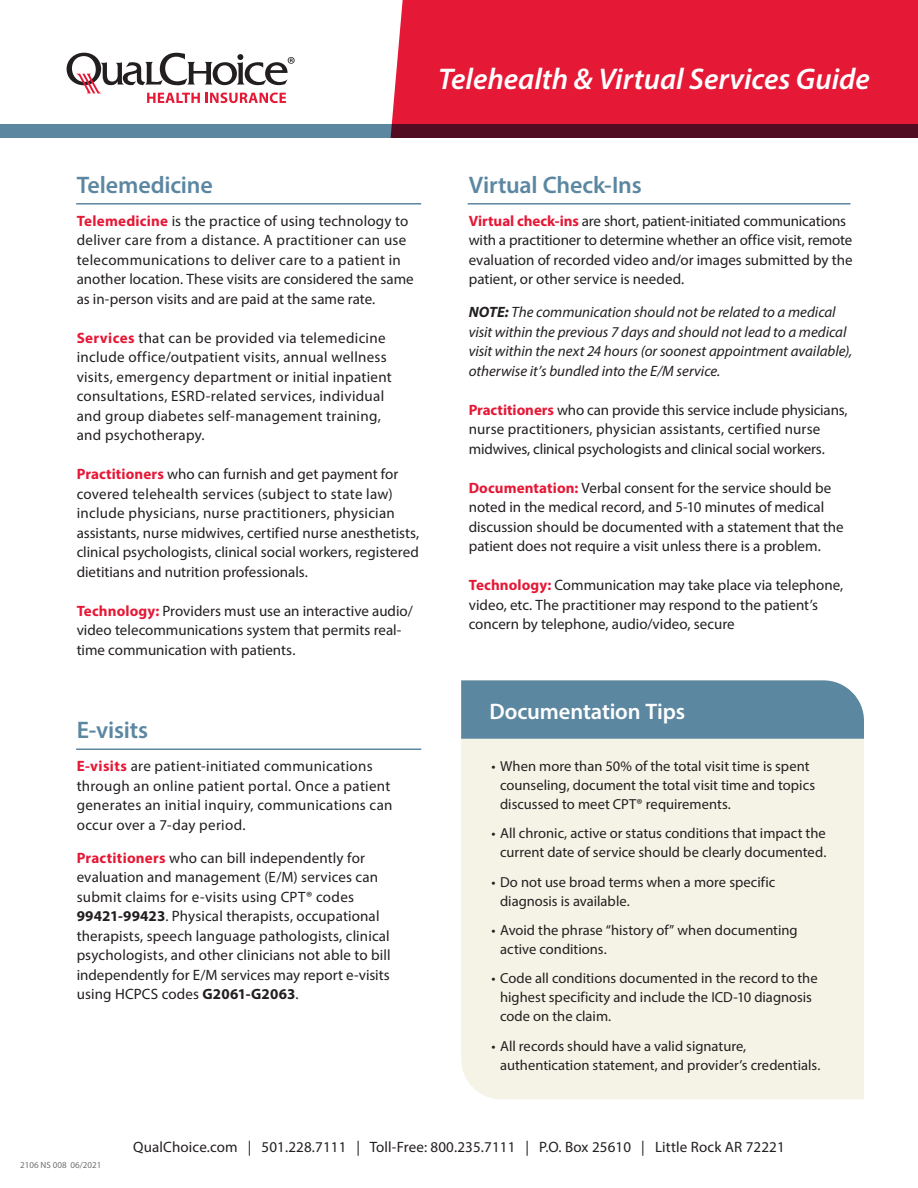
<style>
.page{position:relative;width:918px;height:1188px;background:#fff}
.page>*{position:absolute;margin:0;border:0;box-sizing:border-box;transform-origin:0 0}
.t1{font:italic 600 30px "Myriad Pro";color:#fff}
.t2{font:600 24px "Myriad Pro";letter-spacing:-.01em;color:#5c87a1}
.t3{font:600 22.5px "Myriad Pro";letter-spacing:-.005em;color:#fff}
.t4{font:15px/19.5px "Myriad Pro";letter-spacing:.005em;color:#231f20}
.t5{font:italic 15px/19.5px "Myriad Pro";color:#231f20}
.t6{font:14.55px/18.9px "Myriad Pro";color:#231f20}
.t7{font:9px "Myriad Pro";color:#6f7073}
.s1{font-weight:700;color:#e51836}
.s2{font-weight:700}
</style>
<div class="page">
<svg style="left:67px;top:52px;width:228px;height:51px"></svg>
<div style="left:0;top:125px;width:918px;height:13px;background:#5c87a1"></div>
<svg style="left:391px;top:0;width:527px;height:138px;background:#d61936"></svg>
<div style="left:461px;top:739px;width:403px;height:360px;background:#f5f3e6"></div>
<div style="left:461px;top:680px;width:403px;height:59px;background:#5c87a1"></div>
<hr style="left:76px;top:203px;width:345px;height:2px;background:#5c87a1">
<hr style="left:76px;top:748px;width:345px;height:2px;background:#5c87a1">
<hr style="left:468px;top:203px;width:383px;height:2px;background:#5c87a1">
<h1 class="t1" style="left:438px;top:60px;width:433px">Telehealth &amp; Virtual Services Guide</h1>
<h2 class="t2" style="left:77px;top:170px;width:138px">Telemedicine</h2>
<p class="t4" style="left:77px;top:211px;width:339px"><span class="s1">Telemedicine</span> is the practice of using technology to deliver care from a distance. A practitioner can use telecommunications to deliver care to a patient in another location. These visits are considered the same as in-person visits and are paid at the same rate.</p>
<p class="t4" style="left:77px;top:328px;width:317px"><span class="s1">Services</span> that can be provided via telemedicine include office/outpatient visits, annual wellness visits, emergency department or initial inpatient consultations, ESRD-related services, individual and group diabetes self-management training, and psychotherapy.</p>
<p class="t4" style="left:77px;top:464px;width:344px"><span class="s1">Practitioners</span> who can furnish and get payment for covered telehealth services (subject to state law) include physicians, nurse practitioners, physician assistants, nurse midwives, certified nurse anesthetists, clinical psychologists, clinical social workers, registered dietitians and nutrition professionals.</p>
<p class="t4" style="left:77px;top:601px;width:338px"><span class="s1">Technology:</span> Providers must use an interactive audio/ video telecommunications system that permits real&shy;time communication with patients.</p>
<h2 class="t2" style="left:77px;top:715px;width:73px">E-visits</h2>
<p class="t4" style="left:77px;top:756px;width:317px"><span class="s1">E-visits</span> are patient-initiated communications through an online patient portal. Once a patient generates an initial inquiry, communications can occur over a 7-day period.</p>
<p class="t4" style="left:77px;top:848px;width:316px"><span class="s1">Practitioners</span> who can bill independently for evaluation and management (E/M) services can submit claims for e-visits using CPT® codes <span class="s2">99421-99423</span>. Physical therapists, occupational therapists, speech language pathologists, clinical psychologists, and other clinicians not able to bill independently for E/M services may report e-visits using HCPCS codes <span class="s2">G2061-G2063</span>.</p>
<h2 class="t2" style="left:469px;top:170px;width:174px">Virtual Check-Ins</h2>
<p class="t4" style="left:469px;top:211px;width:385px"><span class="s1">Virtual check-ins</span> are short, patient-initiated communications with a practitioner to determine whether an office visit, remote evaluation of recorded video and/or images submitted by the patient, or other service is needed.</p>
<p class="t5" style="left:469px;top:302px;width:385px"><span class="s2">NOTE:</span> The communication should not be related to a medical visit within the previous 7 days and should not lead to a medical visit within the next 24 hours (or soonest appointment available), otherwise it’s bundled into the E/M service.</p>
<p class="t4" style="left:469px;top:400px;width:381px"><span class="s1">Practitioners</span> who can provide this service include physicians, nurse practitioners, physician assistants, certified nurse midwives, clinical psychologists and clinical social workers.</p>
<p class="t4" style="left:469px;top:478px;width:377px"><span class="s1">Documentation:</span> Verbal consent for the service should be noted in the medical record, and 5-10 minutes of medical discussion should be documented with a statement that the patient does not require a visit unless there is a problem.</p>
<p class="t4" style="left:469px;top:575px;width:376px"><span class="s1">Technology:</span> Communication may take place via telephone, video, etc. The practitioner may respond to the patient’s concern by telephone, audio/video, secure</p>
<h3 class="t3" style="left:489px;top:697px;width:197px">Documentation Tips</h3>
<p class="t6" style="left:500px;top:757px;width:317px;text-indent:-9px">• When more than 50% of the total visit time is spent counseling, document the total visit time and topics discussed to meet CPT® requirements.</p>
<p class="t6" style="left:491px;top:824px;width:336px;text-align:right">• All chronic, active or status conditions that impact the current date of service should be clearly documented.</p>
<p class="t6" style="left:500px;top:872px;width:277px;text-indent:-9px">• Do not use broad terms when a more specific diagnosis is available.</p>
<p class="t6" style="left:500px;top:921px;width:299px;text-indent:-9px">• Avoid the phrase “history of” when documenting active conditions.</p>
<p class="t6" style="left:500px;top:969px;width:319px;text-indent:-9px">• Code all conditions documented in the record to the highest specificity and include the ICD-10 diagnosis code on the claim.</p>
<p class="t6" style="left:500px;top:1036px;width:322px;text-indent:-9px">• All records should have a valid signature, authentication statement, and provider’s credentials.</p>
<p class="t7" style="left:20px;top:1159px;width:83px">2106 NS 008 06/2021</p>
<p class="t4" style="left:133px;top:1137px;width:653px">QualChoice.com | 501.228.7111 | Toll-Free: 800.235.7111 | P.O. Box 25610 | Little Rock AR 72221</p>
</div>
